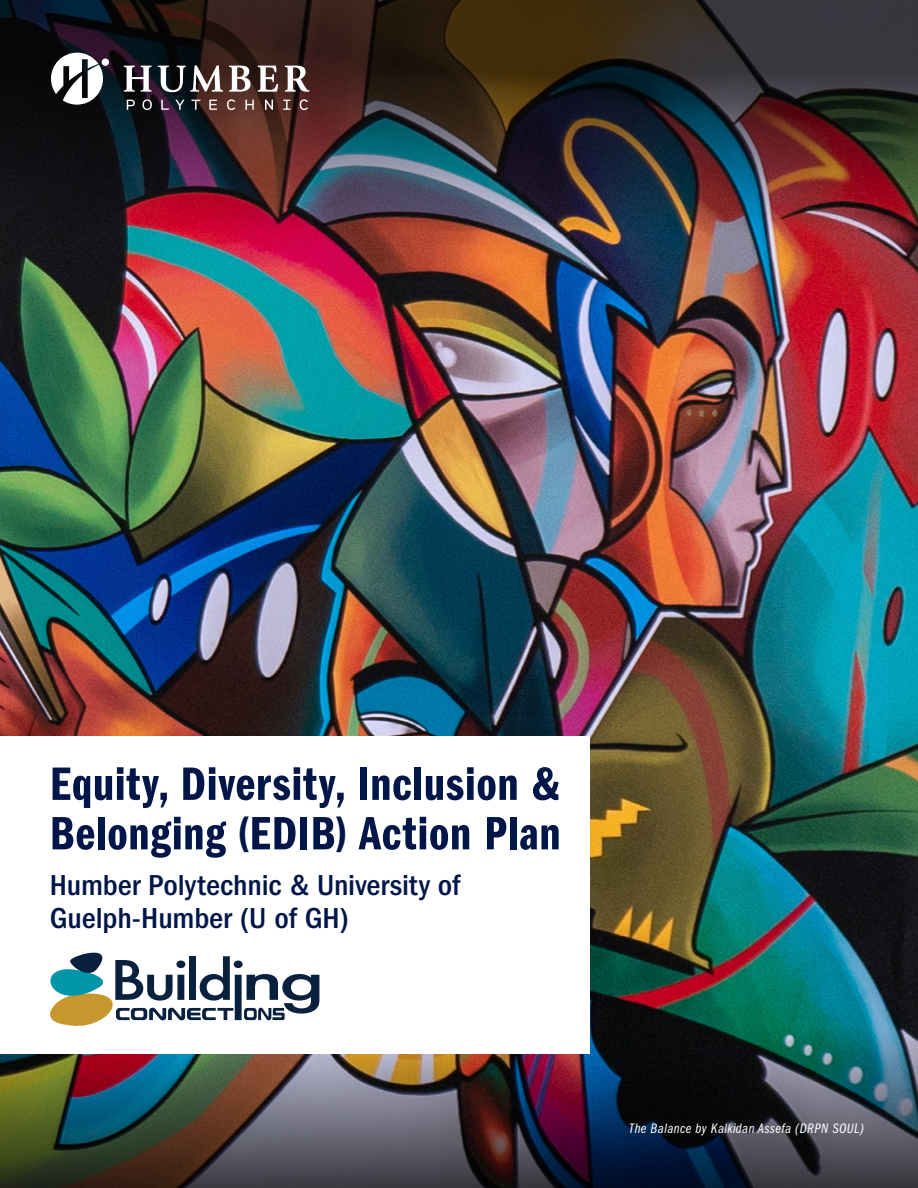
<style>
.page{position:relative;width:918px;height:1188px;background:#fff}
.page>*{position:absolute;margin:0;border:0;box-sizing:border-box;transform-origin:0 0}
.Big_Title_-_H1{font:48.45px/49.5px "Franklin Gothic LT Pro Dm Cm";letter-spacing:.02em;color:#001648;scale:1.05 1}
.Subhead_-_H2{font:500 condensed 30px/33px "ITC Franklin Gothic Std";color:#001648;scale:1.05 1}
.Credit_white_italic_10_-_p{font:14.25px "Franklin Gothic LT Pro Bk Cm It";letter-spacing:.025em;color:#fff;scale:1.05 1}
.s1{font-size:42.75px}
</style>
<div class="page">
<img style="left:0;top:330px;width:918px;height:638px">
<img style="left:0;top:968px;width:918px;height:220px">
<div style="left:0;top:737px;width:589px;height:317px;background:#fff"></div>
<img style="left:0;top:0;width:918px;height:330px">
<svg style="left:124px;top:66px;width:28px;height:26px"></svg>
<svg style="left:258px;top:66px;width:20px;height:26px"></svg>
<svg style="left:158px;top:65px;width:65px;height:27px"></svg>
<svg style="left:229px;top:66px;width:22px;height:26px"></svg>
<svg style="left:285px;top:66px;width:24px;height:26px"></svg>
<div style="left:102px;top:58px;width:7px;height:8px;background:#fff;border-radius:50%"></div>
<svg style="left:51px;top:53px;width:52px;height:52px"></svg>
<svg style="left:265px;top:99px;width:8px;height:11px"></svg>
<svg style="left:143px;top:98px;width:9px;height:12px"></svg>
<svg style="left:209px;top:100px;width:8px;height:10px"></svg>
<svg style="left:245px;top:100px;width:9px;height:10px"></svg>
<svg style="left:127px;top:100px;width:9px;height:10px"></svg>
<svg style="left:283px;top:100px;width:7px;height:10px"></svg>
<svg style="left:300px;top:99px;width:8px;height:11px"></svg>
<svg style="left:227px;top:99px;width:8px;height:11px"></svg>
<svg style="left:191px;top:100px;width:9px;height:10px"></svg>
<svg style="left:175px;top:100px;width:9px;height:10px"></svg>
<svg style="left:161px;top:100px;width:8px;height:10px"></svg>
<svg style="left:50px;top:953px;width:269px;height:73px"></svg>
<h1 class="Big_Title_-_H1" style="left:50px;top:760px;width:488px">Equity, Diversity, Inclusion &amp;<br>Belonging <span class="s1">(</span>EDIB<span class="s1">)</span> Action Plan</h1>
<h2 class="Subhead_-_H2" style="left:50px;top:869px;width:393px">Humber Polytechnic &amp; University of<br>Guelph-Humber (U of GH)</h2>
<p class="Credit_white_italic_10_-_p" style="left:629px;top:1121px;width:225px">The Balance by Kalkidan Assefa (DRPN SOUL)</p>
</div>
